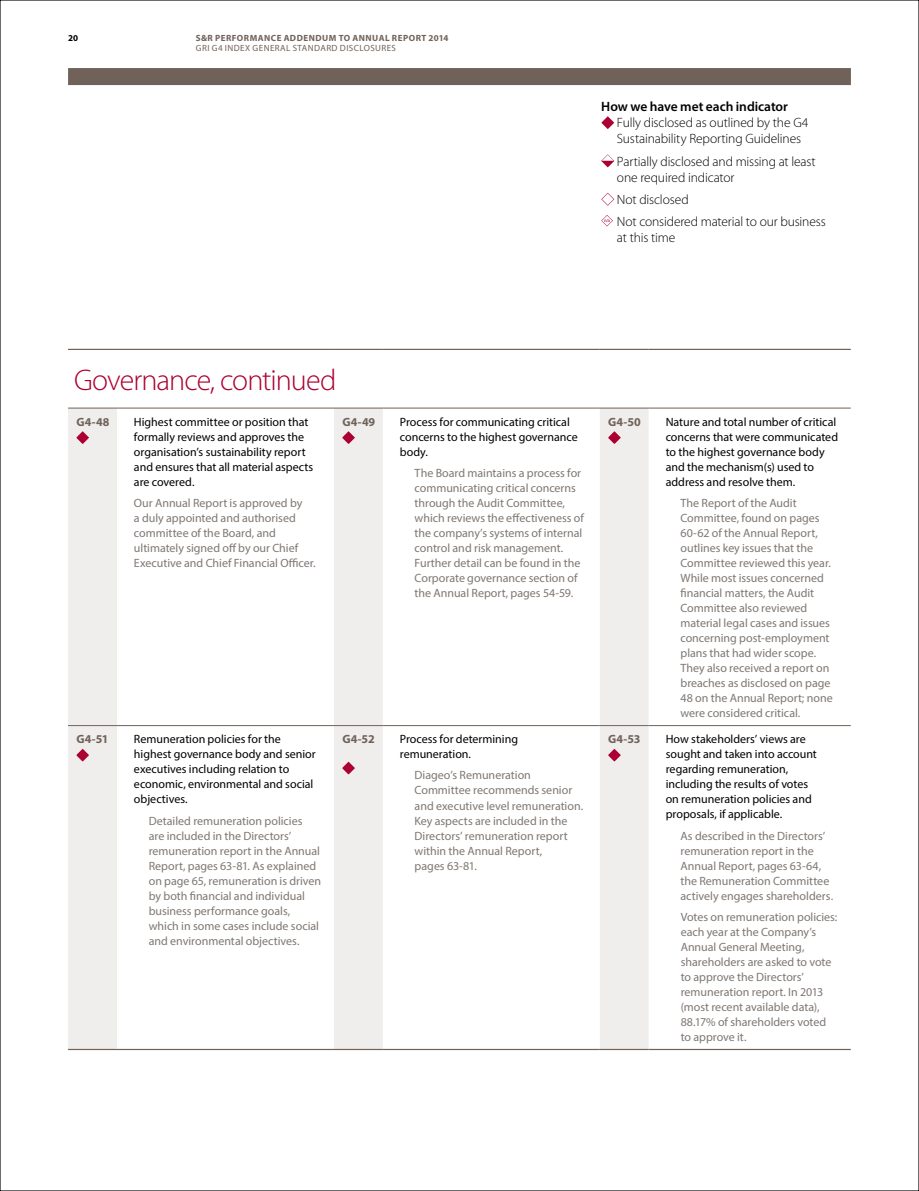
<style>
.page{position:relative;width:919px;height:1191px;background:#fff}
.page>*{position:absolute;margin:0;border:0;box-sizing:border-box;transform-origin:0 0}
.t1{font:300 30px "Myriad Pro";letter-spacing:-.03em;color:#ac0032}
.t2{font:300 13.5px/16px "Myriad Pro";letter-spacing:-.01em;color:#000}
.t3{font:600 13.5px "Myriad Pro";letter-spacing:-.005em;color:#000}
.t4{font:12px/15px "Myriad Pro";color:#7f7772}
.t5{font:12px/15px "Myriad Pro";letter-spacing:-.005em;color:#000}
.t6{font:700 12px "Myriad Pro";color:#706259}
.t7{font:700 9px "Myriad Pro";letter-spacing:.055em;color:#706259}
.t8{font:9px "Myriad Pro";letter-spacing:.05em;color:#706259}
.t9{font:700 9px "Myriad Pro";color:#000}
.t10{font:4.8px "Myriad Pro";color:#ac0032}
</style>
<div class="page">
<div style="left:68px;top:68px;width:782px;height:17px;background:#706259"></div>
<svg style="left:601px;top:116px;width:13px;height:13px"></svg>
<svg style="left:601px;top:154px;width:13px;height:13px"></svg>
<svg style="left:601px;top:193px;width:13px;height:13px"></svg>
<svg style="left:601px;top:215px;width:11px;height:11px"></svg>
<svg style="left:68px;top:409px;width:580px;height:639px"></svg>
<hr style="left:68px;top:725px;width:49px;height:1px;background:#706259">
<hr style="left:117px;top:725px;width:217px;height:1px;background:#706259">
<hr style="left:334px;top:725px;width:49px;height:1px;background:#706259">
<hr style="left:383px;top:725px;width:216px;height:1px;background:#706259">
<hr style="left:648px;top:725px;width:202px;height:1px;background:#706259">
<hr style="left:68px;top:349px;width:49px;height:1px;background:#706259">
<hr style="left:117px;top:349px;width:217px;height:1px;background:#706259">
<hr style="left:334px;top:349px;width:49px;height:1px;background:#706259">
<hr style="left:383px;top:349px;width:216px;height:1px;background:#706259">
<hr style="left:599px;top:349px;width:49px;height:1px;background:#706259">
<hr style="left:648px;top:349px;width:202px;height:1px;background:#706259">
<hr style="left:68px;top:408px;width:49px;height:1px;background:#706259">
<hr style="left:117px;top:408px;width:217px;height:1px;background:#706259">
<hr style="left:334px;top:408px;width:49px;height:1px;background:#706259">
<hr style="left:383px;top:408px;width:216px;height:1px;background:#706259">
<hr style="left:599px;top:408px;width:49px;height:1px;background:#706259">
<hr style="left:648px;top:408px;width:202px;height:1px;background:#706259">
<hr style="left:599px;top:725px;width:49px;height:1px;background:#706259">
<hr style="left:68px;top:1048px;width:49px;height:2px;background:#706259">
<hr style="left:117px;top:1048px;width:217px;height:2px;background:#706259">
<hr style="left:334px;top:1048px;width:49px;height:2px;background:#706259">
<hr style="left:383px;top:1048px;width:216px;height:2px;background:#706259">
<hr style="left:599px;top:1048px;width:49px;height:2px;background:#706259">
<hr style="left:648px;top:1048px;width:202px;height:2px;background:#706259">
<svg style="left:77px;top:431px;width:12px;height:13px"></svg>
<svg style="left:342px;top:431px;width:13px;height:13px"></svg>
<svg style="left:608px;top:431px;width:12px;height:13px"></svg>
<svg style="left:77px;top:748px;width:12px;height:13px"></svg>
<svg style="left:342px;top:761px;width:13px;height:13px"></svg>
<svg style="left:608px;top:748px;width:12px;height:13px"></svg>
<p class="t9" style="left:68px;top:32px;width:12px">20</p>
<p class="t7" style="left:196px;top:32px;width:254px">S&amp;R PERFORMANCE ADDENDUM TO ANNUAL REPORT 2014</p>
<p class="t8" style="left:196px;top:43px;width:202px">GRI G4 INDEX GENERAL STANDARD DISCLOSURES</p>
<p class="t3" style="left:601px;top:98px;width:188px">How we have met each indicator</p>
<p class="t2" style="left:617px;top:115px;width:193px">Fully disclosed as outlined by the G4<br>Sustainability Reporting Guidelines</p>
<p class="t2" style="left:617px;top:153px;width:200px">Partially disclosed and missing at least one required indicator</p>
<p class="t2" style="left:617px;top:191px;width:73px">Not disclosed</p>
<p class="t10" style="left:604px;top:217px;width:8px">n/a</p>
<p class="t2" style="left:617px;top:214px;width:210px">Not considered material to our business at this time</p>
<h1 class="t1" style="left:74px;top:363px;width:264px">Governance, continued</h1>
<p class="t6" style="left:77px;top:414px;width:35px">G4-48</p>
<p class="t5" style="left:134px;top:414px;width:181px">Highest committee or position that formally reviews and approves the organisation’s sustainability report and ensures that all material aspects are covered.</p>
<p class="t4" style="left:134px;top:495px;width:183px">Our Annual Report is approved by<br>a duly appointed and authorised committee of the Board, and ultimately signed off by our Chief Executive and Chief Financial Officer.</p>
<p class="t6" style="left:342px;top:414px;width:34px">G4-49</p>
<p class="t5" style="left:400px;top:414px;width:179px">Process for communicating critical concerns to the highest governance body.</p>
<p class="t4" style="left:414px;top:465px;width:171px">The Board maintains a process for communicating critical concerns through the Audit Committee, which reviews the effectiveness of the company’s systems of internal control and risk management.<br>Further detail can be found in the<br>Corporate governance section of the Annual Report, pages 54-59.</p>
<p class="t6" style="left:77px;top:731px;width:33px">G4-51</p>
<p class="t5" style="left:134px;top:731px;width:183px">Remuneration policies for the highest governance body and senior executives including relation to economic, environmental and social objectives.</p>
<p class="t4" style="left:149px;top:813px;width:174px">Detailed remuneration policies<br>are included in the Directors’ remuneration report in the Annual<br>Report, pages 63-81. As explained on page 65, remuneration is driven by both financial and individual business performance goals, which in some cases include social and environmental objectives.</p>
<p class="t6" style="left:342px;top:731px;width:34px">G4-52</p>
<p class="t5" style="left:400px;top:731px;width:120px">Process for determining remuneration.</p>
<p class="t4" style="left:414px;top:767px;width:170px">Diageo’s Remuneration<br>Committee recommends senior and executive level remuneration.<br>Key aspects are included in the<br>Directors’ remuneration report within the Annual Report,<br>pages 63-81.</p>
<p class="t6" style="left:608px;top:414px;width:34px">G4-50</p>
<p class="t5" style="left:665px;top:414px;width:174px">Nature and total number of critical concerns that were communicated to the highest governance body and the mechanism(s) used to address and resolve them.</p>
<p class="t4" style="left:680px;top:495px;width:154px">The Report of the Audit<br>Committee, found on pages<br>60-62 of the Annual Report, outlines key issues that the<br>Committee reviewed this year.<br>While most issues concerned financial matters, the Audit<br>Committee also reviewed material legal cases and issues concerning post-employment plans that had wider scope.<br>They also received a report on breaches as disclosed on page<br>48 on the Annual Report; none were considered critical.</p>
<p class="t6" style="left:608px;top:731px;width:34px">G4-53</p>
<p class="t5" style="left:665px;top:731px;width:153px">How stakeholders’ views are sought and taken into account regarding remuneration, including the results of votes on remuneration policies and proposals, if applicable.</p>
<p class="t4" style="left:680px;top:828px;width:154px">As described in the Directors’ remuneration report in the<br>Annual Report, pages 63-64, the Remuneration Committee actively engages shareholders.</p>
<p class="t4" style="left:680px;top:909px;width:158px">Votes on remuneration policies: each year at the Company’s<br>Annual General Meeting, shareholders are asked to vote to approve the Directors’ remuneration report. In 2013 (most recent available data),<br>88.17% of shareholders voted to approve it.</p>
</div>
